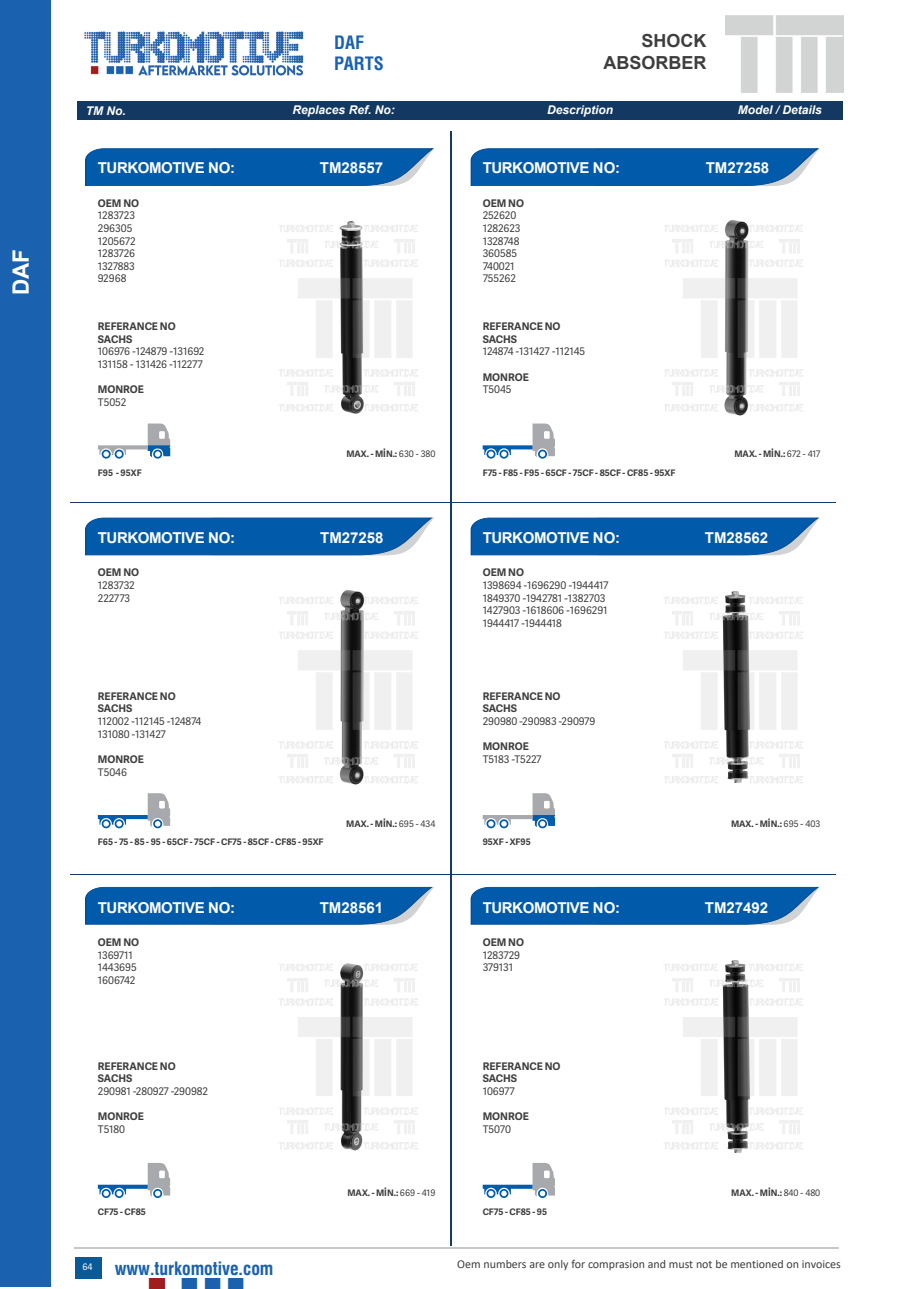
<style>
.page{position:relative;width:919px;height:1289px;background:#fff}
.page>*{position:absolute;margin:0;border:0;box-sizing:border-box;transform-origin:0 0}
.t1{font:700 22.5px "Arial";color:#fff}
.t2{font:700 18px "Swis 721 Cn BT";color:#1a61af}
.t3{font:700 18px/21.6px "Arial";color:#3e3e3f;text-align:right}
.t4{font:18px/20.9px "Helvetica Cond Bold Tr";color:#1a61af}
.t5{font:700 15px "Arial";letter-spacing:-.025em;color:#fff}
.t6{font:700 15px "Arial";color:#fff}
.t7{font:12px "Calibri";color:#3e3e3f}
.t8{font:italic 700 12px "Arial";color:#fff}
.t9{font:10.5px/12.6px "Adelle Sans";color:#3e3e3f}
.t10{font:700 10.5px "Adelle Sans";color:#3e3e3f}
.t11{font:700 9px "Adelle Sans";color:#3e3e3f}
.t12{font:9px "Adelle Sans";color:#fff}
.s1{font-weight:400}
</style>
<div class="page">
<svg style="left:85px;top:148px;width:349px;height:38px;background:#1364ae"></svg>
<svg style="left:470px;top:148px;width:350px;height:38px;background:#1465ae"></svg>
<svg style="left:85px;top:517px;width:349px;height:38px;background:#1666af"></svg>
<svg style="left:470px;top:517px;width:350px;height:38px;background:#1666af"></svg>
<svg style="left:85px;top:886px;width:349px;height:39px;background:#1968b0"></svg>
<svg style="left:470px;top:886px;width:350px;height:39px;background:#1a69b0"></svg>
<svg style="left:98px;top:423px;width:72px;height:35px"></svg>
<svg style="left:482px;top:423px;width:73px;height:35px"></svg>
<svg style="left:98px;top:793px;width:72px;height:35px"></svg>
<svg style="left:482px;top:793px;width:73px;height:35px"></svg>
<svg style="left:98px;top:1163px;width:72px;height:34px"></svg>
<svg style="left:482px;top:1163px;width:73px;height:34px"></svg>
<div style="left:77px;top:101px;width:766px;height:19px;background:#133962"></div>
<img style="left:725px;top:15px;width:118px;height:77px">
<img style="left:84px;top:31px;width:220px;height:45px">
<div style="left:75px;top:1256px;width:27px;height:21px;background:#0b5a98"></div>
<hr style="left:74px;top:1247px;width:764px;height:1px;background:#b3b6b6">
<img style="left:148px;top:1278px;width:95px;height:10px">
<div style="left:0;top:0;width:50px;height:1287px;background:#1a61af"></div>
<hr style="left:70px;top:502px;width:765px;height:1px;background:#143a65">
<hr style="left:70px;top:874px;width:765px;height:1px;background:#143a65">
<hr style="left:450px;top:131px;width:1px;height:1115px;background:#143a65">
<img style="left:664px;top:220px;width:139px;height:196px">
<img style="left:279px;top:221px;width:139px;height:193px">
<img style="left:664px;top:591px;width:139px;height:192px">
<img style="left:279px;top:590px;width:139px;height:195px">
<img style="left:664px;top:960px;width:139px;height:193px">
<img style="left:279px;top:963px;width:139px;height:188px">
<h1 class="t1" style="left:5px;top:295px;width:48px;rotate:-90deg">DAF</h1>
<h2 class="t4" style="left:334px;top:32px;width:51px">DAF<br>PARTS</h2>
<h2 class="t3" style="left:603px;top:30px;width:105px">SHOCK<br>ABSORBER</h2>
<p class="t8" style="left:86px;top:103px;width:41px">TM No.</p>
<p class="t8" style="left:292px;top:102px;width:104px">Replaces Ref. No:</p>
<p class="t8" style="left:547px;top:101px;width:68px">Description</p>
<p class="t8" style="left:737px;top:102px;width:85px">Model / Details</p>
<p class="t5" style="left:98px;top:158px;width:139px">TURKOMOTIVE NO:</p>
<p class="t6" style="left:705px;top:158px;width:65px">TM27258</p>
<p class="t5" style="left:482px;top:158px;width:139px">TURKOMOTIVE NO:</p>
<p class="t6" style="left:320px;top:158px;width:65px">TM28557</p>
<p class="t10" style="left:98px;top:195px;width:43px">OEM NO</p>
<p class="t9" style="left:98px;top:209px;width:39px">1283723</p>
<p class="t9" style="left:98px;top:222px;width:36px">296305</p>
<p class="t9" style="left:98px;top:234px;width:39px">1205672</p>
<p class="t9" style="left:98px;top:247px;width:39px">1283726</p>
<p class="t9" style="left:98px;top:259px;width:39px">1327883</p>
<p class="t9" style="left:98px;top:272px;width:30px">92968</p>
<p class="t10" style="left:98px;top:319px;width:79px">REFERANCE NO</p>
<p class="t10" style="left:98px;top:331px;width:36px">SACHS</p>
<p class="t9" style="left:98px;top:345px;width:108px">106976 -124879 -131692</p>
<p class="t9" style="left:98px;top:357px;width:106px">131158 - 131426 -112277</p>
<p class="t10" style="left:98px;top:382px;width:48px">MONROE</p>
<p class="t9" style="left:98px;top:395px;width:30px">T5052</p>
<p class="t11" style="left:98px;top:466px;width:45px">F95 - 95XF</p>
<p class="t11" style="left:346px;top:447px;width:91px">MAX. - MİN.: <span class="s1">630 - 380</span></p>
<p class="t10" style="left:482px;top:195px;width:43px">OEM NO</p>
<p class="t9" style="left:482px;top:209px;width:35px">252620</p>
<p class="t9" style="left:482px;top:222px;width:39px">1282623</p>
<p class="t9" style="left:482px;top:234px;width:38px">1328748</p>
<p class="t9" style="left:482px;top:247px;width:36px">360585</p>
<p class="t9" style="left:482px;top:259px;width:33px">740021</p>
<p class="t9" style="left:482px;top:272px;width:35px">755262</p>
<p class="t10" style="left:482px;top:319px;width:79px">REFERANCE NO</p>
<p class="t10" style="left:482px;top:331px;width:36px">SACHS</p>
<p class="t9" style="left:482px;top:345px;width:104px">124874 -131427 -112145</p>
<p class="t10" style="left:482px;top:369px;width:48px">MONROE</p>
<p class="t9" style="left:482px;top:383px;width:30px">T5045</p>
<p class="t11" style="left:482px;top:466px;width:194px">F75 - F85 - F95 - 65CF - 75CF - 85CF - CF85 - 95XF</p>
<p class="t11" style="left:734px;top:447px;width:87px">MAX. - MİN.: <span class="s1">672 - 417</span></p>
<p class="t5" style="left:98px;top:527px;width:139px">TURKOMOTIVE NO:</p>
<p class="t6" style="left:704px;top:527px;width:65px">TM28562</p>
<p class="t5" style="left:482px;top:527px;width:139px">TURKOMOTIVE NO:</p>
<p class="t6" style="left:320px;top:527px;width:65px">TM27258</p>
<p class="t10" style="left:98px;top:565px;width:43px">OEM NO</p>
<p class="t9" style="left:98px;top:578px;width:38px">1283732</p>
<p class="t9" style="left:98px;top:591px;width:34px">222773</p>
<p class="t10" style="left:482px;top:565px;width:43px">OEM NO</p>
<p class="t9" style="left:482px;top:578px;width:127px">1398694 -1696290 -1944417<br>1849370 -1942781 -1382703<br>1427903 -1618606 -1696291<br>1944417 -1944418</p>
<p class="t10" style="left:98px;top:688px;width:79px">REFERANCE NO</p>
<p class="t10" style="left:98px;top:701px;width:36px">SACHS</p>
<p class="t9" style="left:98px;top:714px;width:105px">112002 -112145 -124874</p>
<p class="t9" style="left:98px;top:727px;width:69px">131080 -131427</p>
<p class="t10" style="left:98px;top:751px;width:48px">MONROE</p>
<p class="t9" style="left:98px;top:765px;width:31px">T5046</p>
<p class="t10" style="left:482px;top:688px;width:79px">REFERANCE NO</p>
<p class="t10" style="left:482px;top:701px;width:36px">SACHS</p>
<p class="t9" style="left:482px;top:714px;width:114px">290980 -290983 -290979</p>
<p class="t10" style="left:482px;top:738px;width:48px">MONROE</p>
<p class="t9" style="left:482px;top:752px;width:60px">T5183 -T5227</p>
<p class="t11" style="left:346px;top:817px;width:91px">MAX. - MİN.: <span class="s1">695 - 434</span></p>
<p class="t11" style="left:731px;top:817px;width:91px">MAX. - MİN.: <span class="s1">695 - 403</span></p>
<p class="t11" style="left:98px;top:835px;width:227px">F65 - 75 - 85 - 95 - 65CF - 75CF - CF75 - 85CF - CF85 - 95XF</p>
<p class="t11" style="left:482px;top:835px;width:50px">95XF - XF95</p>
<p class="t5" style="left:98px;top:897px;width:139px">TURKOMOTIVE NO:</p>
<p class="t6" style="left:704px;top:897px;width:65px">TM27492</p>
<p class="t5" style="left:482px;top:897px;width:139px">TURKOMOTIVE NO:</p>
<p class="t6" style="left:320px;top:897px;width:65px">TM28561</p>
<p class="t10" style="left:98px;top:934px;width:43px">OEM NO</p>
<p class="t9" style="left:98px;top:948px;width:37px">1369711</p>
<p class="t9" style="left:98px;top:961px;width:40px">1443695</p>
<p class="t9" style="left:98px;top:973px;width:39px">1606742</p>
<p class="t10" style="left:482px;top:934px;width:43px">OEM NO</p>
<p class="t9" style="left:482px;top:948px;width:39px">1283729</p>
<p class="t9" style="left:482px;top:961px;width:32px">379131</p>
<p class="t10" style="left:98px;top:1058px;width:79px">REFERANCE NO</p>
<p class="t10" style="left:98px;top:1070px;width:36px">SACHS</p>
<p class="t9" style="left:98px;top:1084px;width:112px">290981 -280927 -290982</p>
<p class="t10" style="left:98px;top:1108px;width:48px">MONROE</p>
<p class="t9" style="left:98px;top:1122px;width:29px">T5180</p>
<p class="t10" style="left:482px;top:1058px;width:79px">REFERANCE NO</p>
<p class="t10" style="left:482px;top:1070px;width:36px">SACHS</p>
<p class="t9" style="left:482px;top:1084px;width:34px">106977</p>
<p class="t10" style="left:482px;top:1108px;width:48px">MONROE</p>
<p class="t9" style="left:482px;top:1122px;width:30px">T5070</p>
<p class="t11" style="left:347px;top:1186px;width:90px">MAX. - MİN.: <span class="s1">669 - 419</span></p>
<p class="t11" style="left:731px;top:1186px;width:91px">MAX. - MİN.: <span class="s1">840 - 480</span></p>
<p class="t11" style="left:98px;top:1205px;width:50px">CF75 - CF85</p>
<p class="t11" style="left:482px;top:1205px;width:66px">CF75 - CF85 - 95</p>
<p class="t12" style="left:82px;top:1260px;width:12px">64</p>
<h2 class="t2" style="left:115px;top:1257px;width:160px">www.turkomotive.com</h2>
<p class="t7" style="left:457px;top:1255px;width:385px">Oem numbers are only for comprasion and must not be mentioned on invoices</p>
</div>
